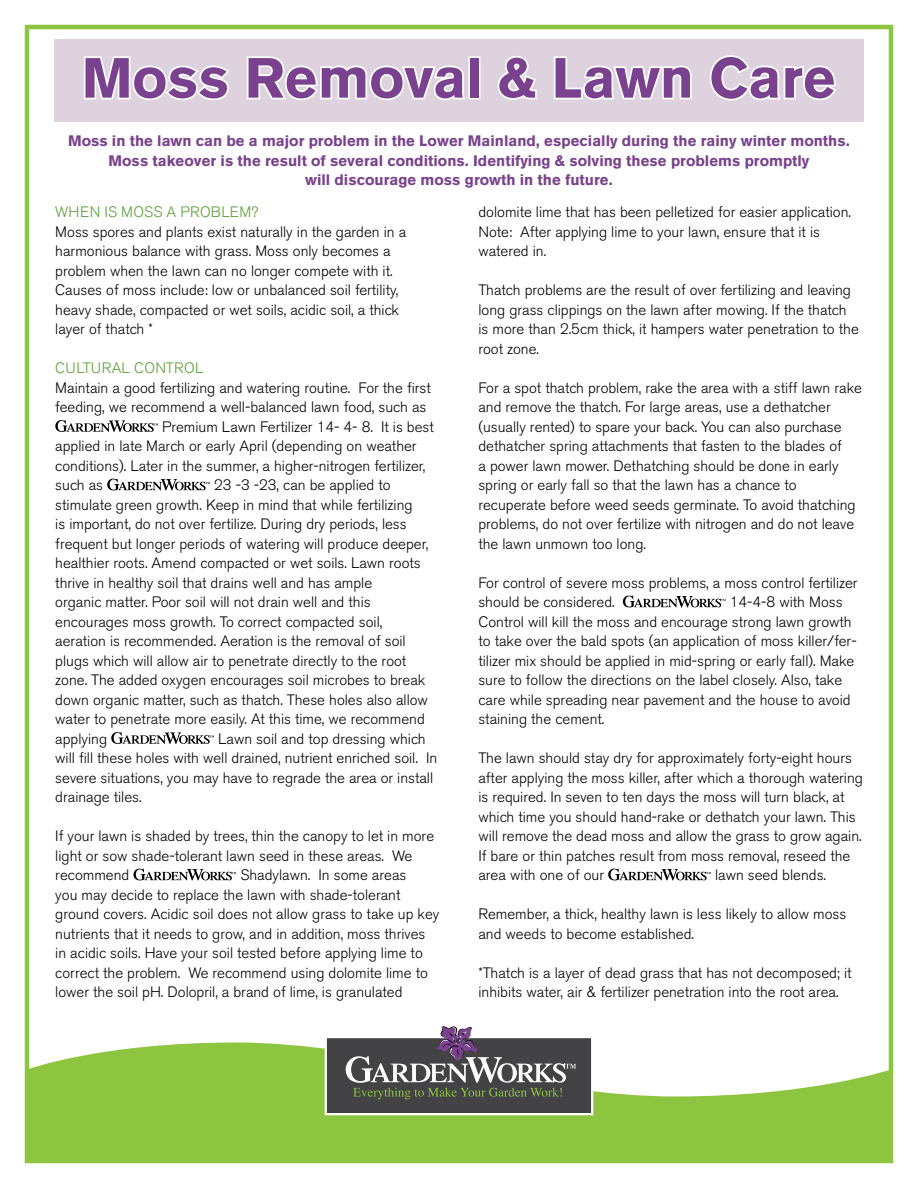
<style>
.page{position:relative;width:918px;height:1188px;background:#fff}
.page>*{position:absolute;margin:0;border:0;box-sizing:border-box;transform-origin:0 0}
.t1{font:900 55.65px "Akzidenz Grotesk";color:#7a428e}
.t2{font:300 15px/19.5px "Akzidenz Grotesk BE";color:#000}
.t3{font:900 15px/19.5px "Akzidenz Grotesk";color:#7a428e;text-align:center}
.t4{font:300 15px "Akzidenz Grotesk BE";letter-spacing:.02em;color:#5ca038}
</style>
<div class="page">
<svg style="left:30px;top:1042px;width:858px;height:116px;fill:#8dc440"></svg>
<svg style="left:324px;top:1026px;width:270px;height:90px"></svg>
<div style="left:25px;top:25px;width:868px;height:1138px;border:4px solid #8dc440"></div>
<svg style="left:623px;top:596px;width:103px;height:11px"></svg>
<svg style="left:608px;top:869px;width:103px;height:11px"></svg>
<svg style="left:55px;top:420px;width:103px;height:12px"></svg>
<svg style="left:107px;top:479px;width:103px;height:11px"></svg>
<svg style="left:111px;top:732px;width:103px;height:12px"></svg>
<svg style="left:133px;top:869px;width:103px;height:11px"></svg>
<div style="left:54px;top:39px;width:810px;height:83px;background:#ded2df"></div>
<svg style="left:84px;top:56px;width:145px;height:44px"></svg>
<svg style="left:247px;top:56px;width:218px;height:44px"></svg>
<div style="left:468px;top:56px;width:13px;height:43px;border:3px solid #fff"></div>
<svg style="left:497px;top:56px;width:40px;height:44px"></svg>
<svg style="left:554px;top:56px;width:138px;height:44px"></svg>
<svg style="left:709px;top:55px;width:127px;height:46px"></svg>
<h1 class="t1" style="left:82px;top:44px;width:756px">Moss Removal &amp; Lawn Care</h1>
<p class="t3" style="left:68px;top:131px;width:783px">Moss in the lawn can be a major problem in the Lower Mainland, especially during the rainy winter months.<br>Moss takeover is the result of several conditions. Identifying &amp; solving these problems promptly<br>will discourage moss growth in the future.</p>
<p class="t4" style="left:55px;top:204px;width:205px">WHEN IS MOSS A PROBLEM?</p>
<p class="t2" style="left:55px;top:222px;width:352px">Moss spores and plants exist naturally in the garden in a harmonious balance with grass. Moss only becomes a problem when the lawn can no longer compete with it.<br>Causes of moss include: low or unbalanced soil fertility, heavy shade, compacted or wet soils, acidic soil, a thick layer of thatch *</p>
<p class="t4" style="left:55px;top:360px;width:150px">CULTURAL CONTROL</p>
<p class="t2" style="left:55px;top:378px;width:377px">Maintain a good fertilizing and watering routine. For the first</p>
<p class="t2" style="left:55px;top:398px;width:373px">feeding, we recommend a well-balanced lawn food, such as</p>
<p class="t2" style="left:162px;top:417px;width:273px">Premium Lawn Fertilizer 14- 4- 8. It is best</p>
<p class="t2" style="left:55px;top:437px;width:363px">applied in late March or early April (depending on weather</p>
<p class="t2" style="left:55px;top:456px;width:372px">conditions). Later in the summer, a higher-nitrogen fertilizer,</p>
<p class="t2" style="left:55px;top:476px;width:49px">such as</p>
<p class="t2" style="left:55px;top:476px;width:374px;text-indent:159px">23 -3 -23, can be applied to stimulate green growth. Keep in mind that while fertilizing<br>is important, do not over fertilize. During dry periods, less frequent but longer periods of watering will produce deeper, healthier roots. Amend compacted or wet soils. Lawn roots thrive in healthy soil that drains well and has ample<br>organic matter. Poor soil will not drain well and this encourages moss growth. To correct compacted soil, aeration is recommended. Aeration is the removal of soil plugs which will allow air to penetrate directly to the root zone. The added oxygen encourages soil microbes to break down organic matter, such as thatch. These holes also allow water to penetrate more easily. At this time, we recommend applying</p>
<p class="t2" style="left:55px;top:729px;width:383px;text-indent:163px">Lawn soil and top dressing which will fill these holes with well drained, nutrient enriched soil. In severe situations, you may have to regrade the area or install drainage tiles.</p>
<p class="t2" style="left:55px;top:827px;width:380px">If your lawn is shaded by trees, thin the canopy to let in more light or sow shade-tolerant lawn seed in these areas. We recommend</p>
<p class="t2" style="left:55px;top:866px;width:386px;text-indent:185px">Shadylawn. In some areas<br>you may decide to replace the lawn with shade-tolerant ground covers. Acidic soil does not allow grass to take up key nutrients that it needs to grow, and in addition, moss thrives in acidic soils. Have your soil tested before applying lime to correct the problem. We recommend using dolomite lime to lower the soil pH. Dolopril, a brand of lime, is granulated</p>
<p class="t2" style="left:478px;top:203px;width:374px">dolomite lime that has been pelletized for easier application.<br>Note: After applying lime to your lawn, ensure that it is watered in.</p>
<p class="t2" style="left:478px;top:281px;width:382px">Thatch problems are the result of over fertilizing and leaving long grass clippings on the lawn after mowing. If the thatch is more than 2.5cm thick, it hampers water penetration to the root zone.</p>
<p class="t2" style="left:478px;top:378px;width:385px">For a spot thatch problem, rake the area with a stiff lawn rake and remove the thatch. For large areas, use a dethatcher (usually rented) to spare your back. You can also purchase dethatcher spring attachments that fasten to the blades of<br>a power lawn mower. Dethatching should be done in early spring or early fall so that the lawn has a chance to recuperate before weed seeds germinate. To avoid thatching problems, do not over fertilize with nitrogen and do not leave the lawn unmown too long.</p>
<p class="t2" style="left:478px;top:573px;width:381px">For control of severe moss problems, a moss control fertilizer should be considered.</p>
<p class="t2" style="left:478px;top:593px;width:380px;text-indent:251px">14-4-8 with Moss Control will kill the moss and encourage strong lawn growth to take over the bald spots (an application of moss killer/fer&shy;tilizer mix should be applied in mid-spring or early fall). Make sure to follow the directions on the label closely. Also, take care while spreading near pavement and the house to avoid staining the cement.</p>
<p class="t2" style="left:478px;top:749px;width:386px">The lawn should stay dry for approximately forty-eight hours after applying the moss killer, after which a thorough watering is required. In seven to ten days the moss will turn black, at which time you should hand-rake or dethatch your lawn. This will remove the dead moss and allow the grass to grow again.<br>If bare or thin patches result from moss removal, reseed the area with one of our</p>
<p class="t2" style="left:715px;top:866px;width:112px">lawn seed blends.</p>
<p class="t2" style="left:478px;top:905px;width:369px">Remember, a thick, healthy lawn is less likely to allow moss and weeds to become established.</p>
<p class="t2" style="left:478px;top:963px;width:375px">*Thatch is a layer of dead grass that has not decomposed; it inhibits water, air &amp; fertilizer penetration into the root area.</p>
</div>
